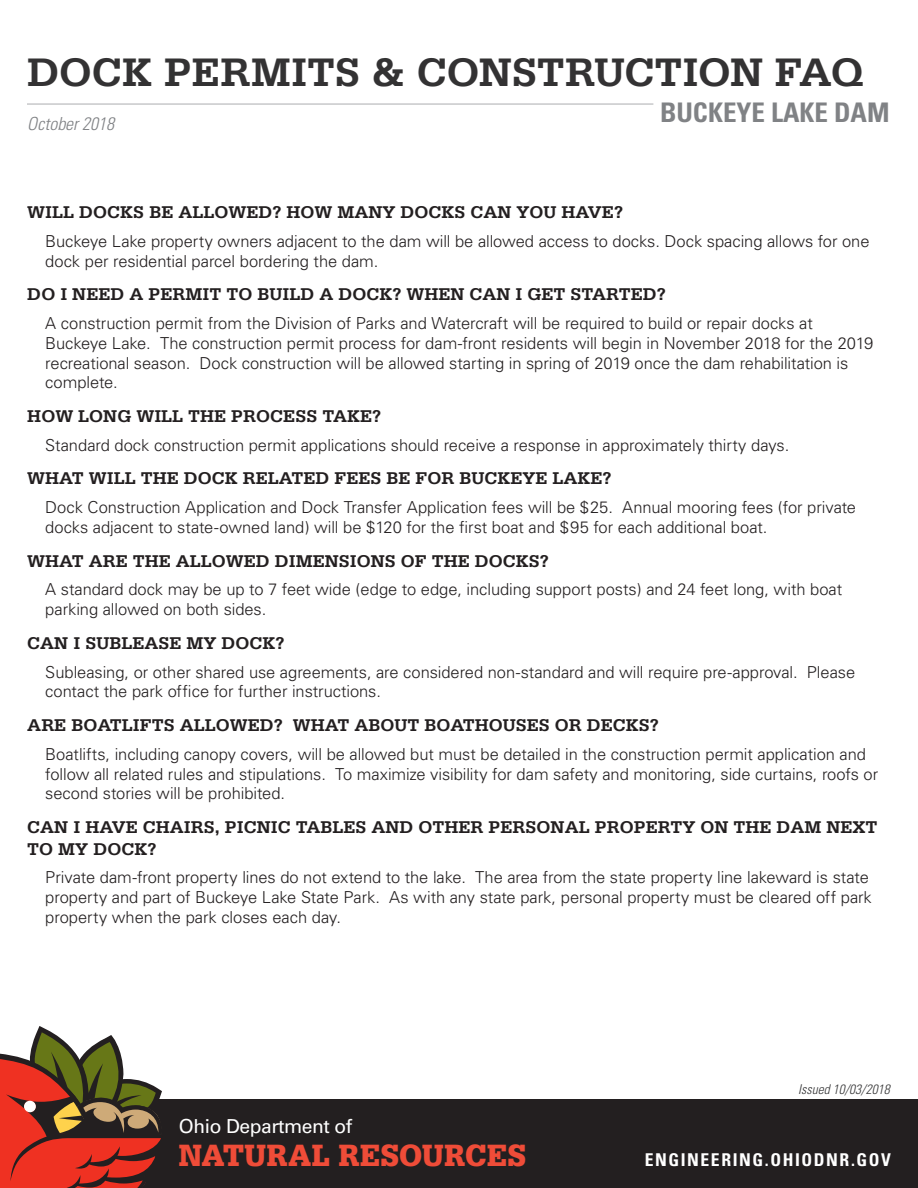
<style>
.page{position:relative;width:918px;height:1188px;background:#fff}
.page>*{position:absolute;margin:0;border:0;box-sizing:border-box;transform-origin:0 0}
.t1{font:700 42px "Serifa";letter-spacing:-.005em;color:#333233}
.t2{font:900 32.55px "Serifa";letter-spacing:.01em;color:#ef4c38;scale:.92 1}
.t3{font:700 condensed 27px "Univers";color:#808285}
.t4{font:19.35px "Univers";letter-spacing:-.02em;color:#fff}
.t5{font:700 18px/21.6px "Serifa";color:#231f20}
.t6{font:italic 300 condensed 18px "Univers";color:#808285}
.t7{font:700 condensed 17.55px "Univers";letter-spacing:.09em;color:#fff}
.t8{font:300 16.5px/19.8px "Univers";letter-spacing:-.005em;color:#231f20}
.t9{font:italic 300 condensed 13.5px "Univers";color:#383839}
</style>
<div class="page">
<div style="left:0;top:1100px;width:918px;height:88px;background:#231f20"></div>
<svg style="left:0;top:1026px;width:166px;height:162px"></svg>
<div style="left:24px;top:1101px;width:12px;height:11px;background:#fff;border-radius:50%"></div>
<hr style="left:27px;top:103px;width:626px;height:2px;background:#c7c8ca">
<h1 class="t1" style="left:27px;top:48px;width:838px">DOCK PERMITS &amp; CONSTRUCTION FAQ</h1>
<p class="t6" style="left:27px;top:113px;width:88px">October 2018</p>
<h3 class="t3" style="left:660px;top:96px;width:231px">BUCKEYE LAKE DAM</h3>
<p class="t5" style="left:27px;top:201px;width:597px">WILL DOCKS BE ALLOWED? HOW MANY DOCKS CAN YOU HAVE?</p>
<p class="t8" style="left:45px;top:231px;width:826px">Buckeye Lake property owners adjacent to the dam will be allowed access to docks. Dock spacing allows for one dock per residential parcel bordering the dam.</p>
<p class="t5" style="left:27px;top:283px;width:640px">DO I NEED A PERMIT TO BUILD A DOCK? WHEN CAN I GET STARTED?</p>
<p class="t8" style="left:45px;top:313px;width:830px">A construction permit from the Division of Parks and Watercraft will be required to build or repair docks at Buckeye Lake. The construction permit process for dam-front residents will begin in November 2018 for the 2019 recreational season. Dock construction will be allowed starting in spring of 2019 once the dam rehabilitation is complete.</p>
<p class="t5" style="left:27px;top:405px;width:355px">HOW LONG WILL THE PROCESS TAKE?</p>
<p class="t8" style="left:45px;top:435px;width:746px">Standard dock construction permit applications should receive a response in approximately thirty days.</p>
<p class="t5" style="left:27px;top:467px;width:586px">WHAT WILL THE DOCK RELATED FEES BE FOR BUCKEYE LAKE?</p>
<p class="t8" style="left:45px;top:497px;width:812px">Dock Construction Application and Dock Transfer Application fees will be $25. Annual mooring fees (for private docks adjacent to state-owned land) will be $120 for the first boat and $95 for each additional boat.</p>
<p class="t5" style="left:27px;top:550px;width:523px">WHAT ARE THE ALLOWED DIMENSIONS OF THE DOCKS?</p>
<p class="t8" style="left:45px;top:580px;width:798px">A standard dock may be up to 7 feet wide (edge to edge, including support posts) and 24 feet long, with boat parking allowed on both sides.</p>
<p class="t5" style="left:27px;top:632px;width:259px">CAN I SUBLEASE MY DOCK?</p>
<p class="t8" style="left:45px;top:662px;width:811px">Subleasing, or other shared use agreements, are considered non-standard and will require pre-approval. Please contact the park office for further instructions.</p>
<p class="t5" style="left:27px;top:714px;width:633px">ARE BOATLIFTS ALLOWED? WHAT ABOUT BOATHOUSES OR DECKS?</p>
<p class="t8" style="left:45px;top:744px;width:834px">Boatlifts, including canopy covers, will be allowed but must be detailed in the construction permit application and follow all related rules and stipulations. To maximize visibility for dam safety and monitoring, side curtains, roofs or second stories will be prohibited.</p>
<p class="t5" style="left:27px;top:816px;width:852px">CAN I HAVE CHAIRS, PICNIC TABLES AND OTHER PERSONAL PROPERTY ON THE DAM NEXT<br>TO MY DOCK?</p>
<p class="t8" style="left:45px;top:868px;width:828px">Private dam-front property lines do not extend to the lake. The area from the state property line lakeward is state property and part of Buckeye Lake State Park. As with any state park, personal property must be cleared off park property when the park closes each day.</p>
<p class="t9" style="left:798px;top:1081px;width:93px">Issued 10/03/2018</p>
<p class="t4" style="left:179px;top:1115px;width:175px">Ohio Department of</p>
<h2 class="t2" style="left:179px;top:1136px;width:379px">NATURAL RESOURCES</h2>
<p class="t7" style="left:645px;top:1149px;width:248px">ENGINEERING.OHIODNR.GOV</p>
</div>
